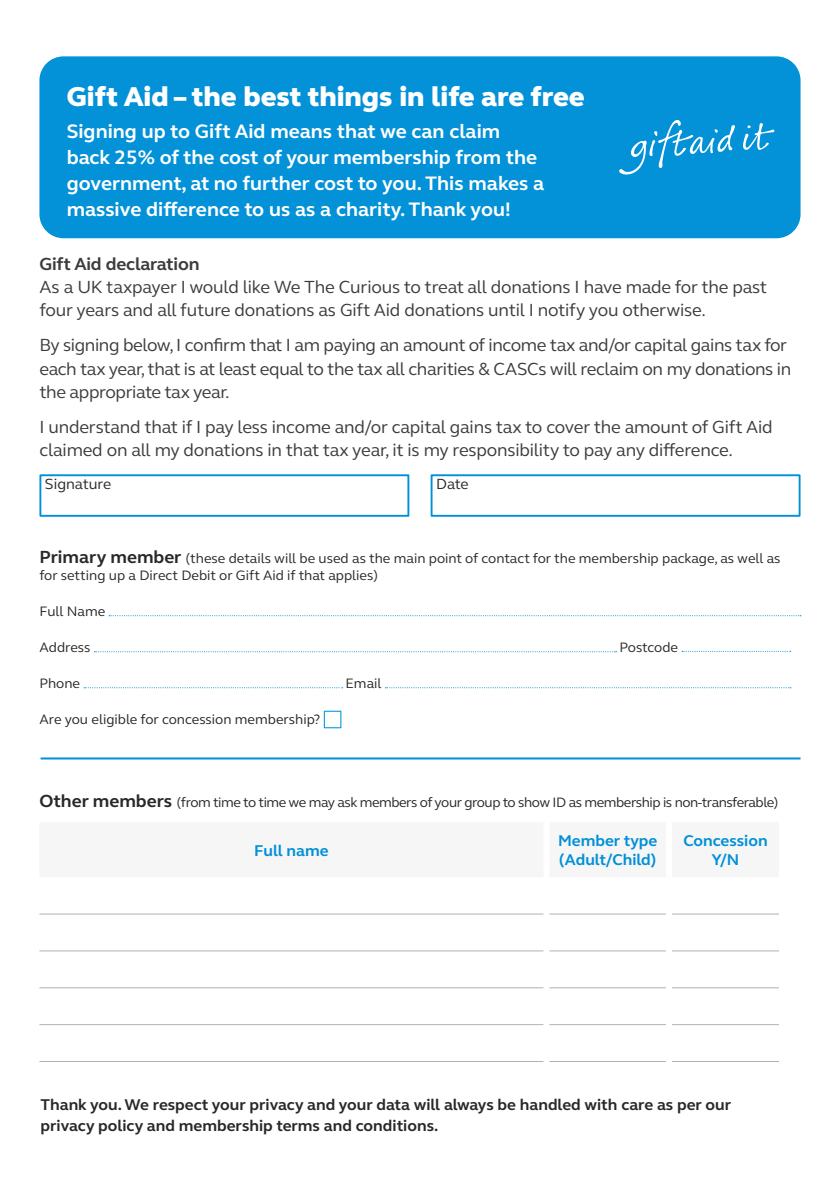
<style>
.page{position:relative;width:840px;height:1191px;background:#fff}
.page>*{position:absolute;margin:0;border:0;box-sizing:border-box;transform-origin:0 0}
.t1{font:800 28px "FS Elliot Pro";color:#fff}
.t2{font:700 20px/26px "FS Elliot Pro";color:#fff}
.t3{font:18px/23.4px "FS Elliot Pro";letter-spacing:-.02em;color:#3c3c3b}
.t4{font:700 16px/20.8px "FS Elliot Pro";color:#282827}
.t5{font:700 16px/19.2px "FS Elliot Pro";color:#0090d7}
.t6{font:15.2px "FS Elliot Pro";color:#282827}
.t7{font:14px/16.8px "FS Elliot Pro";color:#282827}
.t8{font:14px "FS Elliot Pro";letter-spacing:-.03em;color:#282827}
.s1{font-weight:700}
.s2{font-weight:700;font-size:18px}
</style>
<div class="page">
<div style="left:39px;top:56px;width:761px;height:182px;background:#0090d7;border-radius:24px"></div>
<hr style="left:41px;top:757px;width:759px;height:2px;background:#0090d7">
<div style="left:39px;top:474px;width:370px;height:43px;border:2px solid #0090d7"></div>
<div style="left:430px;top:474px;width:370px;height:43px;border:2px solid #0090d7"></div>
<svg style="left:619px;top:120px;width:115px;height:55px"></svg>
<svg style="left:743px;top:123px;width:31px;height:27px"></svg>
<svg style="left:109px;top:615px;width:691px;height:1px"></svg>
<svg style="left:94px;top:651px;width:522px;height:1px"></svg>
<svg style="left:681px;top:651px;width:109px;height:1px"></svg>
<svg style="left:84px;top:687px;width:258px;height:1px"></svg>
<svg style="left:385px;top:687px;width:405px;height:1px"></svg>
<div style="left:323px;top:710px;width:18px;height:18px;border:1px solid #009adc"></div>
<hr style="left:39px;top:950px;width:504px;height:1px;background:#b3b2b2">
<hr style="left:39px;top:987px;width:504px;height:1px;background:#b3b2b2">
<hr style="left:39px;top:1024px;width:504px;height:1px;background:#b3b2b2">
<hr style="left:39px;top:1061px;width:504px;height:1px;background:#b3b2b2">
<hr style="left:549px;top:950px;width:116px;height:1px;background:#b3b2b2">
<hr style="left:671px;top:950px;width:107px;height:1px;background:#b3b2b2">
<hr style="left:549px;top:987px;width:116px;height:1px;background:#b3b2b2">
<hr style="left:671px;top:987px;width:107px;height:1px;background:#b3b2b2">
<hr style="left:549px;top:1024px;width:116px;height:1px;background:#b3b2b2">
<hr style="left:671px;top:1024px;width:107px;height:1px;background:#b3b2b2">
<hr style="left:549px;top:1061px;width:116px;height:1px;background:#b3b2b2">
<hr style="left:671px;top:1061px;width:107px;height:1px;background:#b3b2b2">
<hr style="left:549px;top:913px;width:116px;height:1px;background:#b3b2b2">
<hr style="left:671px;top:913px;width:107px;height:1px;background:#b3b2b2">
<hr style="left:39px;top:913px;width:504px;height:1px;background:#b3b2b2">
<p class="t1" style="left:67px;top:77px;width:519px">Gift Aid – the best things in life are free</p>
<p class="t2" style="left:67px;top:117px;width:479px">Signing up to Gift Aid means that we can claim back 25% of the cost of your membership from the government, at no further cost to you. This makes a massive difference to us as a charity. Thank you!</p>
<p class="t3" style="left:39px;top:251px;width:728px"><span class="s1">Gift Aid declaration<br></span>As a UK taxpayer I would like We The Curious to treat all donations I have made for the past four years and all future donations as Gift Aid donations until I notify you otherwise.</p>
<p class="t3" style="left:39px;top:333px;width:753px">By signing below, I confirm that I am paying an amount of income tax and/or capital gains tax for each tax year, that is at least equal to the tax all charities &amp; CASCs will reclaim on my donations in the appropriate tax year.</p>
<p class="t3" style="left:39px;top:414px;width:734px">I understand that if I pay less income and/or capital gains tax to cover the amount of Gift Aid claimed on all my donations in that tax year, it is my responsibility to pay any difference.</p>
<p class="t6" style="left:45px;top:473px;width:68px">Signature</p>
<p class="t6" style="left:436px;top:473px;width:34px">Date</p>
<p class="t7" style="left:39px;top:550px;width:742px"><span class="s2">Primary member</span> (these details will be used as the main point of contact for the membership package, as well as for setting up a Direct Debit or Gift Aid if that applies)</p>
<p class="t7" style="left:39px;top:603px;width:67px">Full Name</p>
<p class="t7" style="left:39px;top:639px;width:53px">Address</p>
<p class="t7" style="left:619px;top:639px;width:60px">Postcode</p>
<p class="t7" style="left:39px;top:675px;width:42px">Phone</p>
<p class="t7" style="left:345px;top:675px;width:37px">Email</p>
<p class="t7" style="left:39px;top:711px;width:282px">Are you eligible for concession membership?</p>
<p class="t8" style="left:39px;top:792px;width:740px"><span class="s2">Other members</span> (from time to time we may ask members of your group to show ID as membership is non-transferable)</p>
<p class="t5" style="left:254px;top:840px;width:76px">Full name</p>
<p class="t5" style="left:557px;top:831px;width:101px">Member type (Adult/Child)</p>
<p class="t5" style="left:683px;top:831px;width:86px;text-align:center">Concession<br>Y/N</p>
<p class="t4" style="left:41px;top:1093px;width:691px">Thank you. We respect your privacy and your data will always be handled with care as per our privacy policy and membership terms and conditions.</p>
</div>
